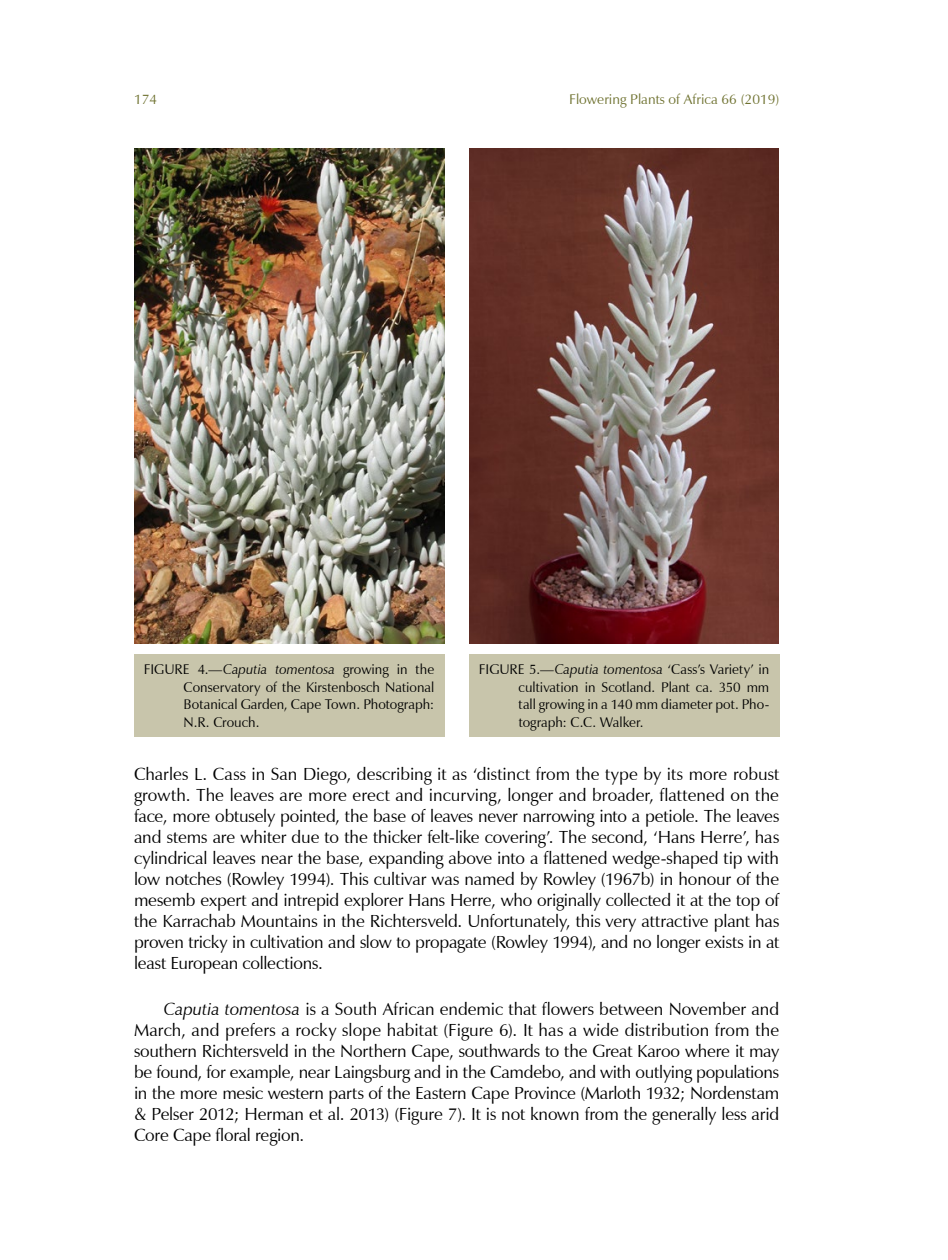
<style>
.page{position:relative;width:948px;height:1260px;background:#fff}
.page>*{position:absolute;margin:0;border:0;box-sizing:border-box;transform-origin:0 0}
.t1{font:17.5px/21px "Zapf Humanist 601 BT";letter-spacing:-.015em;color:#000;text-align:justify}
.t2{font:14px/17.5px "Zapf Humanist 601 BT";color:#000;text-align:justify}
.t3{font:14px "Zapf Humanist 601 BT";color:#6e712f}
.s1{font-style:italic}
</style>
<div class="page">
<img style="left:134px;top:149px;width:311px;height:494px">
<div style="left:134px;top:654px;width:310px;height:83px;background:#c8c5ab"></div>
<img style="left:469px;top:149px;width:310px;height:494px">
<div style="left:469px;top:654px;width:310px;height:83px;background:#c8c5ab"></div>
<p class="t3" style="left:134px;top:91px;width:25px">174</p>
<p class="t3" style="left:569px;top:91px;width:212px">Flowering Plants of Africa 66 (2019)</p>
<p class="t2" style="left:184px;top:661px;width:252px;text-indent:-40px">FIGURE 4.—<span class="s1">Caputia tomentosa</span> growing in the Conservatory of the Kirstenbosch National Botanical Garden, Cape Town. Photograph:<br>N.R. Crouch.</p>
<p class="t2" style="left:518px;top:661px;width:252px;text-indent:-40px">FIGURE 5.—<span class="s1">Caputia tomentosa</span> ‘Cass’s Variety’ in cultivation in Scotland. Plant ca. 350 mm tall growing in a 140 mm diameter pot. Pho&shy;tograph: C.C. Walker.</p>
<p class="t1" style="left:134px;top:763px;width:646px">Charles L. Cass in San Diego, describing it as ‘distinct from the type by its more robust growth. The leaves are more erect and incurving, longer and broader, flattened on the face, more obtusely pointed, the base of leaves never narrowing into a petiole. The leaves and stems are whiter due to the thicker felt-like covering’. The second, ‘Hans Herre’, has cylindrical leaves near the base, expanding above into a flattened wedge-shaped tip with low notches (Rowley 1994). This cultivar was named by Rowley (1967b) in honour of the mesemb expert and intrepid explorer Hans Herre, who originally collected it at the top of the Karrachab Mountains in the Richtersveld. Unfortunately, this very attractive plant has proven tricky in cultivation and slow to propagate (Rowley 1994), and no longer exists in at least European collections.</p>
<p class="t1" style="left:134px;top:998px;width:646px;text-indent:30px"><span class="s1">Caputia tomentosa</span> is a South African endemic that flowers between November and March, and prefers a rocky slope habitat (Figure 6). It has a wide distribution from the southern Richtersveld in the Northern Cape, southwards to the Great Karoo where it may be found, for example, near Laingsburg and in the Camdebo, and with outlying populations in the more mesic western parts of the Eastern Cape Province (Marloth 1932; Nordenstam &amp; Pelser 2012; Herman et al. 2013) (Figure 7). It is not known from the generally less arid Core Cape floral region.</p>
</div>
